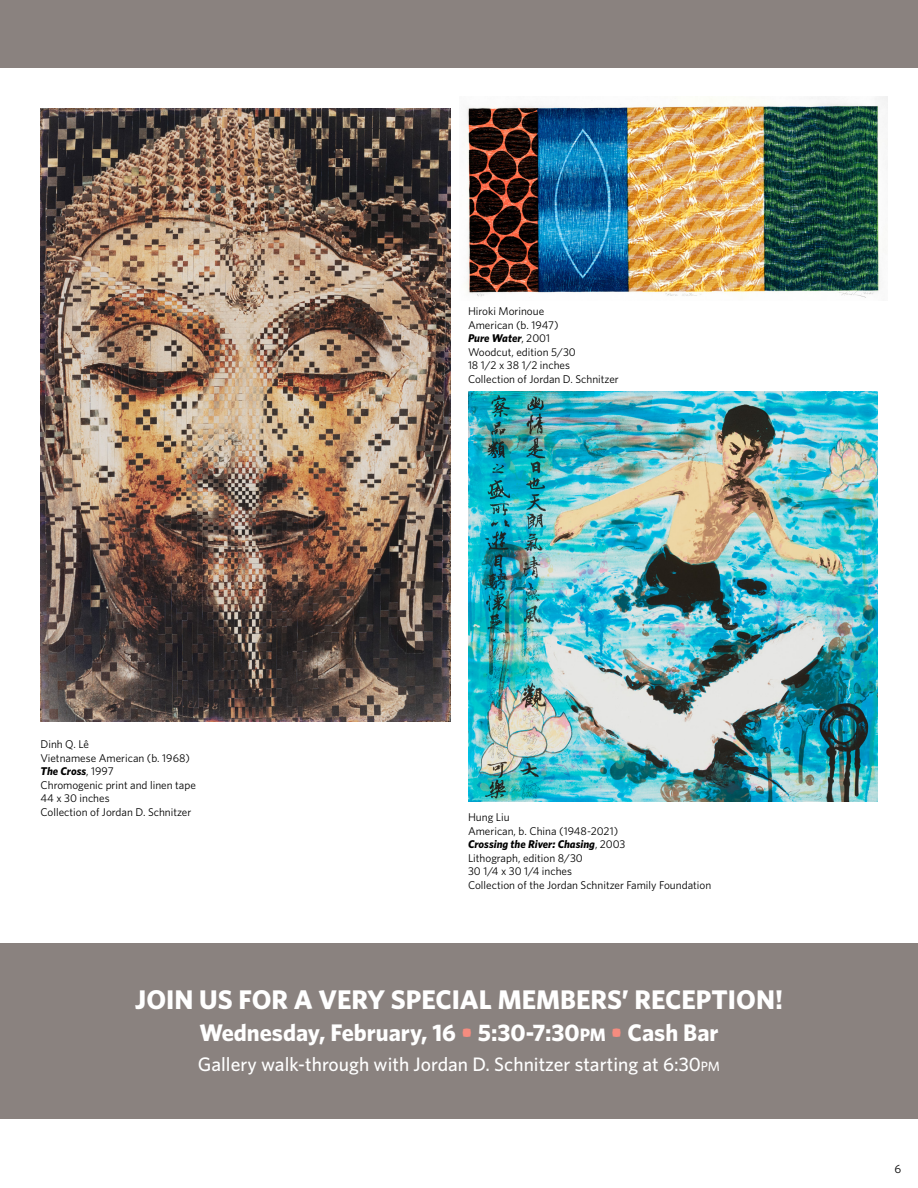
<style>
.page{position:relative;width:918px;height:1188px;background:#fff}
.page>*{position:absolute;margin:0;border:0;box-sizing:border-box;transform-origin:0 0}
.t1{font:700 27px "Whitney HTF";color:#fff}
.t2{font:700 24px "Whitney HTF";color:#fff}
.t3{font:500 19.5px "Whitney HTF";color:#fff}
.t4{font:12px "Whitney HTF";color:#000}
.t5{font:11.25px/13.5px "Whitney HTF";color:#000}
.s1{font-weight:700;font-style:italic}
.s2{color:#f58c7f}
.s3{font-size:18px}
.s4{font-size:13.5px}
</style>
<div class="page">
<div style="left:0;top:0;width:918px;height:68px;background:#8a827f"></div>
<img style="left:466px;top:97px;width:422px;height:201px">
<img style="left:468px;top:392px;width:410px;height:410px">
<img style="left:40px;top:108px;width:410px;height:614px">
<div style="left:0;top:943px;width:918px;height:176px;background:#8a827f"></div>
<p class="t5" style="left:468px;top:304px;width:152px">Hiroki Morinoue<br>American (b. 1947)<br><span class="s1">Pure Water</span>, 2001<br>Woodcut, edition 5/30<br>18 1/2 x 38 1/2 inches<br>Collection of Jordan D. Schnitzer</p>
<p class="t5" style="left:40px;top:737px;width:157px">Dinh Q. Lê<br>Vietnamese American (b. 1968)<br><span class="s1">The Cross</span>, 1997<br>Chromogenic print and linen tape<br>44 x 30 inches<br>Collection of Jordan D. Schnitzer</p>
<p class="t5" style="left:468px;top:810px;width:245px">Hung Liu<br>American, b. China (1948-2021)<br><span class="s1">Crossing the River: Chasing</span>, 2003<br>Lithograph, edition 8/30<br>30 1/4 x 30 1/4 inches<br>Collection of the Jordan Schnitzer Family Foundation</p>
<h1 class="t1" style="left:135px;top:983px;width:650px">JOIN US FOR A VERY SPECIAL MEMBERS’ RECEPTION!</h1>
<h2 class="t2" style="left:199px;top:1019px;width:521px">Wednesday, February, 16 <span class="s2">•</span> 5:30-7:30<span class="s3">PM</span> <span class="s2">•</span> Cash Bar</h2>
<h3 class="t3" style="left:198px;top:1053px;width:524px">Gallery walk-through with Jordan D. Schnitzer starting at 6:30<span class="s4">PM</span></h3>
<p class="t4" style="left:894px;top:1161px;width:8px">6</p>
</div>
